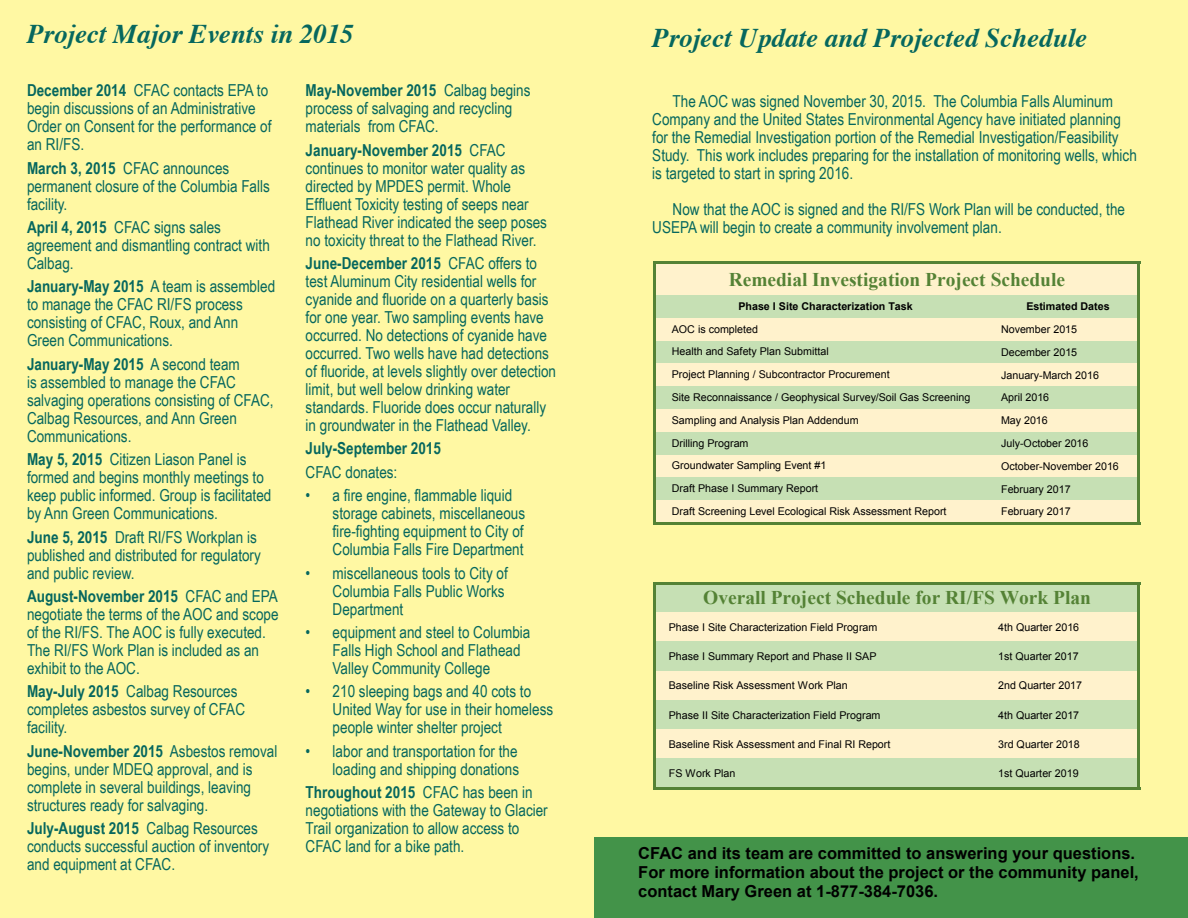
<style>
.page{position:relative;width:1188px;height:918px;background:#fff8a3}
.page>*{position:absolute;margin:0;border:0;box-sizing:border-box;transform-origin:0 0}
.t1{font:italic 700 27px "Times";color:#06675e}
.t2{font:700 19.5px "Times New Roman";color:#548235}
.t3{font:16.5px/18px "Arial Narrow";color:#06675e}
.t4{font:700 16.5px/18.8px "Arial";color:#000}
.t5{font:700 16.5px "Arial Narrow";color:#06675e}
.t6{font:10.65px/22.8px "Arial";color:#000}
.t7{font:700 10.65px "Arial";color:#000}
.s1{font-weight:700}
</style>
<div class="page">
<div style="left:594px;top:837px;width:594px;height:81px;background:#439349"></div>
<div style="left:655px;top:263px;width:484px;height:32px;background:#fff2cc"></div>
<div style="left:655px;top:295px;width:484px;height:23px;background:#c6e0b4"></div>
<div style="left:655px;top:318px;width:484px;height:23px;background:#fff2cc"></div>
<div style="left:655px;top:341px;width:484px;height:23px;background:#c6e0b4"></div>
<div style="left:655px;top:363px;width:484px;height:23px;background:#fff2cc"></div>
<div style="left:655px;top:386px;width:484px;height:23px;background:#c6e0b4"></div>
<div style="left:655px;top:409px;width:484px;height:23px;background:#fff2cc"></div>
<div style="left:655px;top:432px;width:484px;height:23px;background:#c6e0b4"></div>
<div style="left:655px;top:455px;width:484px;height:23px;background:#fff2cc"></div>
<div style="left:655px;top:477px;width:484px;height:23px;background:#c6e0b4"></div>
<div style="left:655px;top:500px;width:484px;height:23px;background:#fff2cc"></div>
<div style="left:655px;top:583px;width:484px;height:29px;background:#c6e0b4"></div>
<div style="left:655px;top:612px;width:484px;height:30px;background:#fff2cc"></div>
<div style="left:655px;top:641px;width:484px;height:30px;background:#c6e0b4"></div>
<div style="left:655px;top:671px;width:484px;height:29px;background:#fff2cc"></div>
<div style="left:655px;top:700px;width:484px;height:30px;background:#c6e0b4"></div>
<div style="left:655px;top:729px;width:484px;height:30px;background:#fff2cc"></div>
<div style="left:655px;top:759px;width:484px;height:29px;background:#c6e0b4"></div>
<hr style="left:653px;top:261px;width:3px;height:263px;background:#548235">
<hr style="left:1138px;top:264px;width:2px;height:260px;background:#548235">
<hr style="left:653px;top:582px;width:3px;height:207px;background:#548235">
<hr style="left:1138px;top:585px;width:2px;height:204px;background:#548235">
<hr style="left:656px;top:261px;width:484px;height:3px;background:#548235">
<hr style="left:656px;top:522px;width:484px;height:2px;background:#548235">
<hr style="left:656px;top:582px;width:484px;height:3px;background:#548235">
<hr style="left:656px;top:787px;width:484px;height:2px;background:#548235">
<h1 class="t1" style="left:27px;top:9px;width:329px">Project Major Events in 2015</h1>
<p class="t3" style="left:27px;top:81px;width:246px"><span class="s1">December 2014</span> CFAC contacts EPA to begin discussions of an Administrative<br>Order on Consent for the performance of an RI/FS.</p>
<p class="t3" style="left:27px;top:158px;width:244px"><span class="s1">March 3, 2015</span> CFAC announces permanent closure of the Columbia Falls facility.</p>
<p class="t3" style="left:27px;top:218px;width:244px"><span class="s1">April 4, 2015</span> CFAC signs sales agreement and dismantling contract with<br>Calbag.</p>
<p class="t3" style="left:27px;top:277px;width:250px"><span class="s1">January-May 2015</span> A team is assembled to manage the CFAC RI/FS process consisting of CFAC, Roux, and Ann<br>Green Communications.</p>
<p class="t3" style="left:27px;top:354px;width:248px"><span class="s1">January-May 2015</span> A second team<br>is assembled to manage the CFAC salvaging operations consisting of CFAC,<br>Calbag Resources, and Ann Green<br>Communications.</p>
<p class="t3" style="left:27px;top:450px;width:246px"><span class="s1">May 5, 2015</span> Citizen Liason Panel is formed and begins monthly meetings to keep public informed. Group is facilitated by Ann Green Communications.</p>
<p class="t3" style="left:27px;top:527px;width:235px"><span class="s1">June 5, 2015</span> Draft RI/FS Workplan is published and distributed for regulatory and public review.</p>
<p class="t3" style="left:27px;top:587px;width:253px"><span class="s1">August-November 2015</span> CFAC and EPA negotiate the terms of the AOC and scope of the RI/FS. The AOC is fully executed.<br>The RI/FS Work Plan is included as an exhibit to the AOC.</p>
<p class="t3" style="left:27px;top:682px;width:220px"><span class="s1">May-July 2015</span> Calbag Resources completes asbestos survey of CFAC facility.</p>
<p class="t3" style="left:27px;top:741px;width:252px"><span class="s1">June-November 2015</span> Asbestos removal begins, under MDEQ approval, and is complete in several buildings, leaving structures ready for salvaging.</p>
<p class="t3" style="left:27px;top:819px;width:244px"><span class="s1">July-August 2015</span> Calbag Resources conducts successful auction of inventory and equipment at CFAC.</p>
<p class="t3" style="left:306px;top:81px;width:226px"><span class="s1">May-November 2015</span> Calbag begins process of salvaging and recycling materials from CFAC.</p>
<p class="t3" style="left:306px;top:140px;width:243px"><span class="s1">January-November 2015</span> CFAC continues to monitor water quality as directed by MPDES permit. Whole Effluent Toxicity testing of seeps near Flathead River indicated the seep poses no toxicity threat to the Flathead River.</p>
<p class="t3" style="left:306px;top:254px;width:252px"><span class="s1">June-December 2015</span> CFAC offers to test Aluminum City residential wells for cyanide and fluoride on a quarterly basis for one year. Two sampling events have occurred. No detections of cyanide have occurred. Two wells have had detections of fluoride, at levels slightly over detection limit, but well below drinking water standards. Fluoride does occur naturally in groundwater in the Flathead Valley.</p>
<p class="t5" style="left:306px;top:436px;width:137px">July-September 2015</p>
<p class="t3" style="left:306px;top:462px;width:93px">CFAC donates:</p>
<p class="t3" style="left:333px;top:486px;width:194px;text-indent:-27px">• a fire engine, flammable liquid storage cabinets, miscellaneous fire-fighting equipment to City of Columbia Falls Fire Department</p>
<p class="t3" style="left:333px;top:563px;width:177px;text-indent:-27px">• miscellaneous tools to City of<br>Columbia Falls Public Works<br>Department</p>
<p class="t3" style="left:333px;top:623px;width:199px;text-indent:-27px">• equipment and steel to Columbia<br>Falls High School and Flathead<br>Valley Community College</p>
<p class="t3" style="left:333px;top:682px;width:222px;text-indent:-27px">• 210 sleeping bags and 40 cots to<br>United Way for use in their homeless people winter shelter project</p>
<p class="t3" style="left:306px;top:741px;width:215px;text-align:right">• labor and transportation for the loading and shipping donations</p>
<p class="t3" style="left:306px;top:783px;width:244px"><span class="s1">Throughout 2015</span> CFAC has been in negotiations with the Gateway to Glacier Trail organization to allow access to CFAC land for a bike path.</p>
<h1 class="t1" style="left:652px;top:13px;width:436px">Project Update and Projected Schedule</h1>
<p class="t3" style="left:652px;top:91px;width:486px;text-indent:20px">The AOC was signed November 30, 2015. The Columbia Falls Aluminum Company and the United States Environmental Agency have initiated planning for the Remedial Investigation portion of the Remedial Investigation/Feasibility Study. This work includes preparing for the installation of monitoring wells, which is targeted to start in spring 2016.</p>
<p class="t3" style="left:652px;top:199px;width:474px;text-indent:20px">Now that the AOC is signed and the RI/FS Work Plan will be conducted, the<br>USEPA will begin to create a community involvement plan.</p>
<p class="t2" style="left:729px;top:266px;width:338px">Remedial Investigation Project Schedule</p>
<p class="t7" style="left:738px;top:299px;width:176px">Phase I Site Characterization Task</p>
<p class="t6" style="left:672px;top:318px;width:219px">AOC is completed<br>Health and Safety Plan Submittal<br>Project Planning / Subcontractor Procurement</p>
<p class="t6" style="left:672px;top:386px;width:300px">Site Reconnaissance / Geophysical Survey/Soil Gas Screening Sampling and Analysis Plan Addendum<br>Drilling Program<br>Groundwater Sampling Event #1<br>Draft Phase I Summary Report</p>
<p class="t6" style="left:672px;top:500px;width:276px">Draft Screening Level Ecological Risk Assessment Report</p>
<p class="t7" style="left:1026px;top:299px;width:85px">Estimated Dates</p>
<p class="t6" style="left:1001px;top:318px;width:119px">November 2015<br>December 2015<br>January-March 2016<br>April 2016<br>May 2016<br>July-October 2016<br>October-November 2016<br>February 2017<br>February 2017</p>
<p class="t2" style="left:703px;top:584px;width:389px">Overall Project Schedule for RI/FS Work Plan</p>
<p class="t6" style="left:669px;top:616px;width:210px">Phase I Site Characterization Field Program</p>
<p class="t6" style="left:998px;top:616px;width:83px">4th Quarter 2016</p>
<p class="t6" style="left:669px;top:645px;width:209px">Phase I Summary Report and Phase II SAP</p>
<p class="t6" style="left:998px;top:645px;width:82px">1st Quarter 2017</p>
<p class="t6" style="left:669px;top:674px;width:180px">Baseline Risk Assessment Work Plan</p>
<p class="t6" style="left:998px;top:674px;width:86px">2nd Quarter 2017</p>
<p class="t6" style="left:669px;top:704px;width:213px">Phase II Site Characterization Field Program</p>
<p class="t6" style="left:998px;top:704px;width:83px">4th Quarter 2017</p>
<p class="t6" style="left:669px;top:733px;width:223px">Baseline Risk Assessment and Final RI Report</p>
<p class="t6" style="left:998px;top:733px;width:83px">3rd Quarter 2018</p>
<p class="t6" style="left:669px;top:762px;width:68px">FS Work Plan</p>
<p class="t6" style="left:998px;top:762px;width:82px">1st Quarter 2019</p>
<p class="t4" style="left:638px;top:844px;width:502px">CFAC and its team are committed to answering your questions.<br>For more information about the project or the community panel, contact Mary Green at 1-877-384-7036.</p>
</div>
